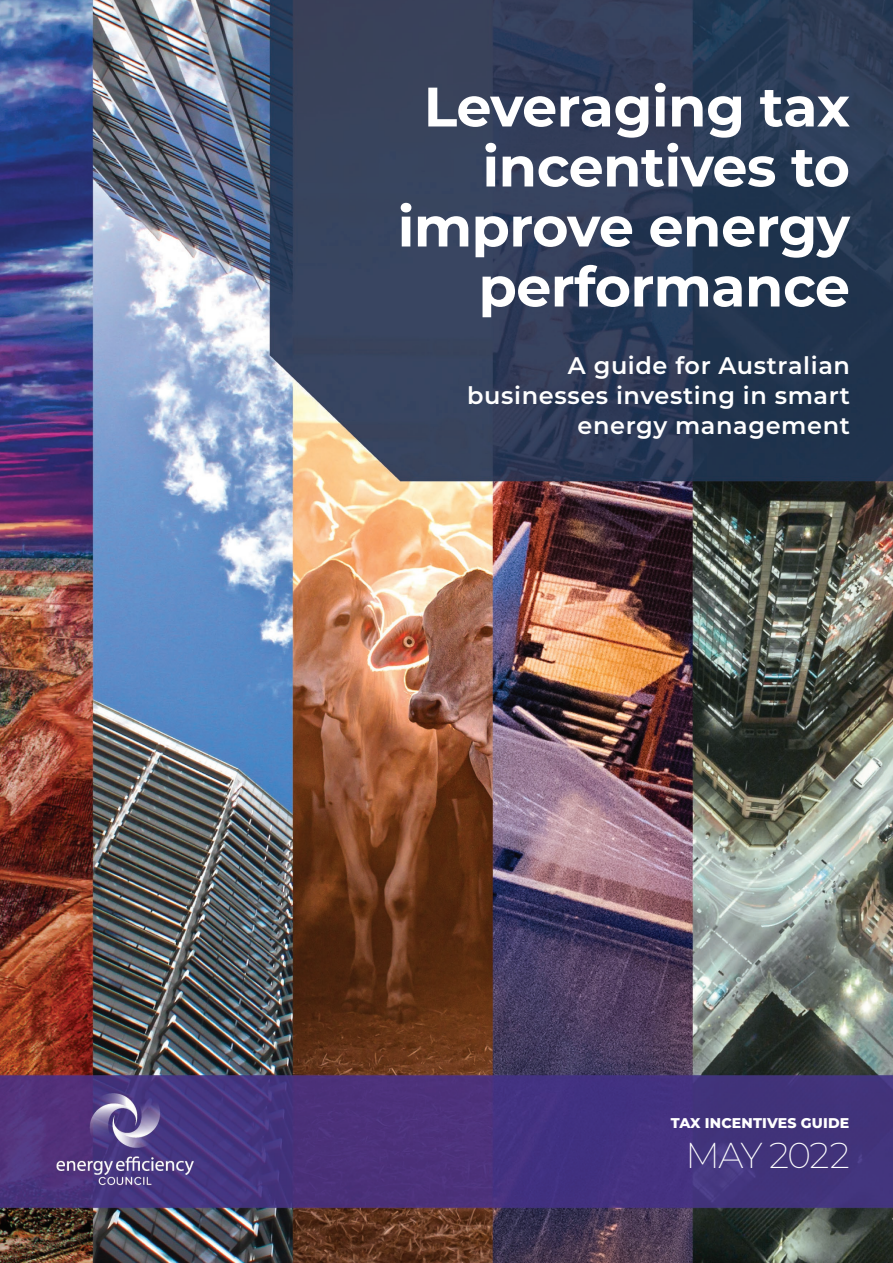
<style>
.page{position:relative;width:893px;height:1263px;background:#fff}
.page>*{position:absolute;margin:0;border:0;box-sizing:border-box;transform-origin:0 0}
.Cover_heading_1{font:700 55.5px/60px "Montserrat";letter-spacing:-.01em;color:#fff;text-align:right}
.Cover_heading_4{font:200 36px "Montserrat";letter-spacing:-.04em;color:#fff}
.Cover_heading_2{font:600 24px/30px "Montserrat";letter-spacing:.025em;color:#fff;text-align:right}
.Cover_heading_2-2{font:800 14.1px "Montserrat";letter-spacing:.01em;color:#fff}
</style>
<div class="page">
<img style="left:0;top:0;width:893px;height:1263px">
<img style="left:0;top:1220px;width:43px;height:43px">
<p class="Cover_heading_1" style="left:398px;top:74px;width:454px">Leveraging tax incentives to improve energy performance</p>
<p class="Cover_heading_2" style="left:467px;top:349px;width:384px">A guide for Australian businesses investing in smart energy management</p>
<p class="Cover_heading_2-2" style="left:671px;top:1112px;width:180px">TAX INCENTIVES GUIDE</p>
<p class="Cover_heading_4" style="left:685px;top:1131px;width:166px">MAY 2022</p>
</div>
